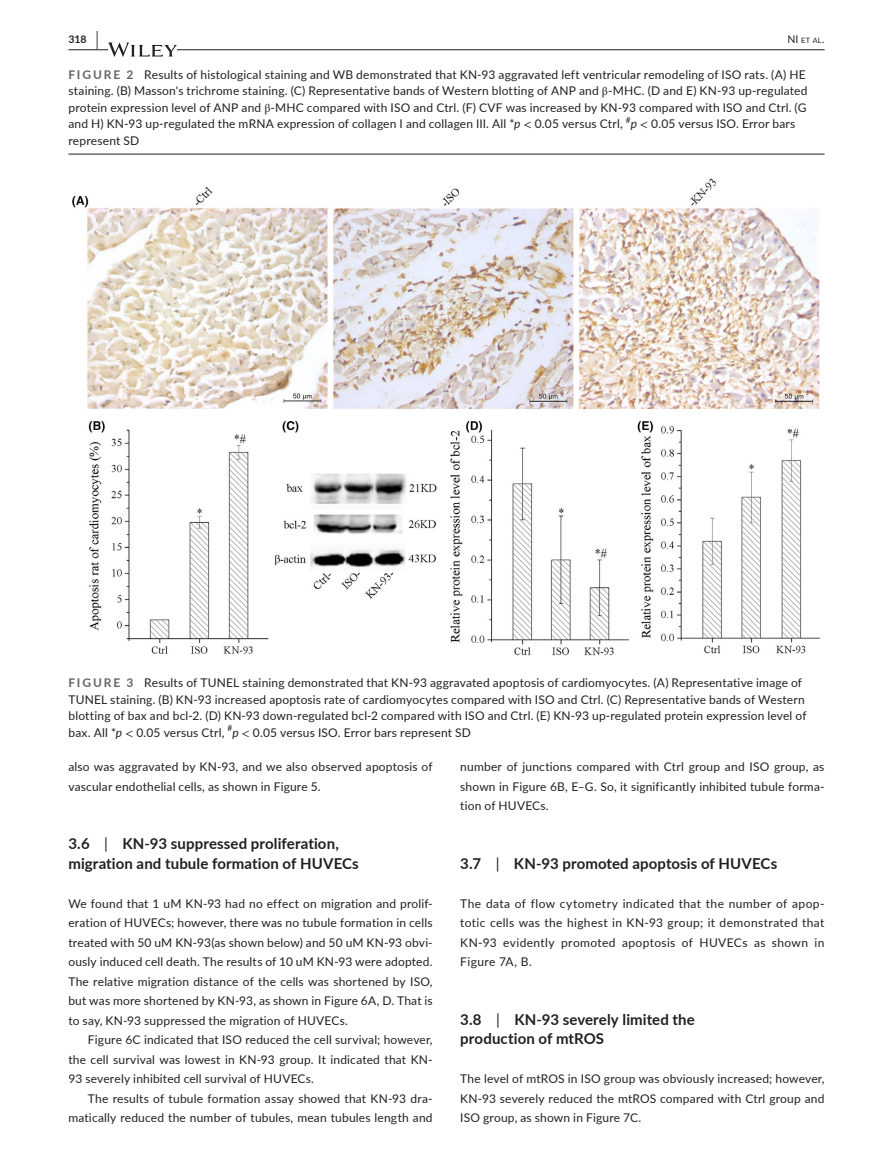
<style>
.page{position:relative;width:893px;height:1174px;background:#fff}
.page>*{position:absolute;margin:0;border:0;box-sizing:border-box;transform-origin:0 0}
.t1{font:700 15px/19.5px "Lato";letter-spacing:.005em;color:#231f20}
.t2{font:12px/19.5px "Lato";letter-spacing:.015em;color:#231f20;text-align:justify}
.t3{font:700 10.5px "Lato";color:#231f20}
.t4{font:8.4px "Lato";color:#231f20}
.t5{font:7.35px "Lato";color:#231f20}
.s1{font-size:19.5px}
.s2{font-size:10.5px}
.s3{font-weight:700;color:#636366}
.s4{font-family:"STIX"}
.s5{font-family:"Arial Unicode MS"}
.s6{font-style:italic}
.s7{font-weight:400}
</style>
<div class="page">
<hr style="left:68px;top:49px;width:756px;height:1px;background:#231f20">
<svg style="left:108px;top:42px;width:69px;height:15px"></svg>
<hr style="left:68px;top:154px;width:756px;height:1px;background:#231f20">
<img style="left:72px;top:178px;width:748px;height:477px">
<p class="t3" style="left:68px;top:31px;width:31px">318 <span class="s1">|</span></p>
<p class="t5" style="left:787px;top:35px;width:39px"><span class="s2">NI</span> et al<span class="s2">.</span></p>
<p class="t2" style="left:68px;top:66px;width:741px;line-height:16.5px;text-align:left"><span class="s3">FIGURE 2</span> Results of histological staining and WB demonstrated that KN-93 aggravated left ventricular remodeling of ISO rats. (A) HE staining. (B) Masson's trichrome staining. (C) Representative bands of Western blotting of ANP and <span class="s4">β</span>-MHC. (D and E) KN-93 up-regulated protein expression level of ANP and <span class="s4">β</span>-MHC compared with ISO and Ctrl. (F) CVF was increased by KN-93 compared with ISO and Ctrl. (G and H) KN-93 up-regulated the mRNA expression of collagen <span class="s5">Ⅰ</span> and collagen <span class="s5">Ⅲ</span>. All *<span class="s6">p</span> <span class="s4">&lt;</span> 0.05 versus Ctrl, <sup>#</sup><span class="s6">p</span> <span class="s4">&lt;</span> 0.05 versus ISO. Error bars represent SD</p>
<p class="t2" style="left:68px;top:674px;width:740px;line-height:16.5px;text-align:left"><span class="s3">FIGURE 3</span> Results of TUNEL staining demonstrated that KN-93 aggravated apoptosis of cardiomyocytes. (A) Representative image of TUNEL staining. (B) KN-93 increased apoptosis rate of cardiomyocytes compared with ISO and Ctrl. (C) Representative bands of Western blotting of bax and bcl-2. (D) KN-93 down-regulated bcl-2 compared with ISO and Ctrl. (E) KN-93 up-regulated protein expression level of bax. All *<span class="s6">p</span> <span class="s4">&lt;</span> 0.05 versus Ctrl,</p>
<p class="t4" style="left:227px;top:722px;width:6px">#</p>
<p class="t2" style="left:232px;top:722px;width:240px"><span class="s6">p</span> <span class="s4">&lt;</span> 0.05 versus ISO. Error bars represent SD</p>
<p class="t2" style="left:68px;top:756px;width:366px">also was aggravated by KN-93, and we also observed apoptosis of vascular endothelial cells, as shown in Figure 5.</p>
<p class="t1" style="left:68px;top:833px;width:292px">3.6 <span class="s7">|</span> KN-93 suppressed proliferation, migration and tubule formation of HUVECs</p>
<p class="t2" style="left:68px;top:893px;width:366px">We found that 1 uM KN-93 had no effect on migration and prolif&shy;eration of HUVECs; however, there was no tubule formation in cells treated with 50 uM KN-93(as shown below) and 50 uM KN-93 obvi&shy;ously induced cell death. The results of 10 uM KN-93 were adopted.<br>The relative migration distance of the cells was shortened by ISO, but was more shortened by KN-93, as shown in Figure 6A, D. That is to say, KN-93 suppressed the migration of HUVECs.</p>
<p class="t2" style="left:68px;top:1029px;width:366px;text-indent:20px">Figure 6C indicated that ISO reduced the cell survival; however, the cell survival was lowest in KN-93 group. It indicated that KN-93 severely inhibited cell survival of HUVECs.</p>
<p class="t2" style="left:68px;top:1088px;width:366px;text-align:right">The results of tubule formation assay showed that KN-93 dra&shy;matically reduced the number of tubules, mean tubules length and</p>
<p class="t2" style="left:460px;top:756px;width:366px">number of junctions compared with Ctrl group and ISO group, as shown in Figure 6B, E–G. So, it significantly inhibited tubule forma&shy;tion of HUVECs.</p>
<p class="t1" style="left:460px;top:853px;width:319px">3.7 <span class="s7">|</span> KN-93 promoted apoptosis of HUVECs</p>
<p class="t2" style="left:460px;top:893px;width:366px">The data of flow cytometry indicated that the number of apop&shy;totic cells was the highest in KN-93 group; it demonstrated that KN-93 evidently promoted apoptosis of HUVECs as shown in Figure 7A, B.</p>
<p class="t1" style="left:460px;top:1009px;width:236px">3.8 <span class="s7">|</span> KN-93 severely limited the production of mtROS</p>
<p class="t2" style="left:460px;top:1068px;width:366px">The level of mtROS in ISO group was obviously increased; however, KN-93 severely reduced the mtROS compared with Ctrl group and ISO group, as shown in Figure 7C.</p>
</div>
